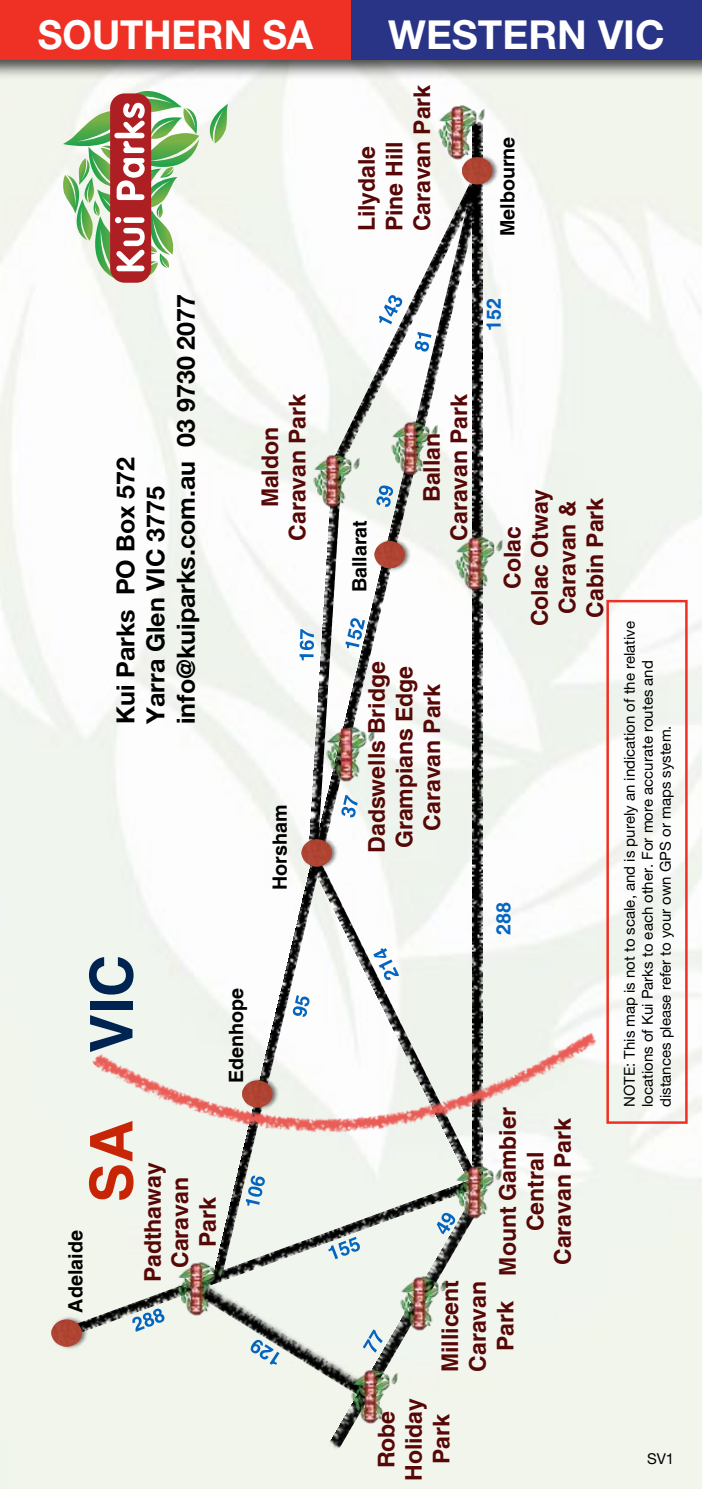
<style>
.page{position:relative;width:702px;height:1489px;background:#fff}
.page>*{position:absolute;margin:0;border:0;box-sizing:border-box;transform-origin:0 0}
.t1{font:700 59px "Helvetica";color:#002452}
.t2{font:700 59px "Helvetica";color:#c82506}
.t3{font:700 40px "Helvetica Neue";color:#fff;scale:.95 1}
.t4{font:700 40px "Helvetica Neue";color:#fff}
.t5{font:700 25px/30px "Helvetica Neue";color:#000}
.t6{font:700 23px/27.5px "Helvetica";color:#560706;text-align:center}
.t7{font:700 19.75px "Helvetica";color:#000}
.t8{font:700 19.75px "Helvetica";letter-spacing:.005em;color:#0365c0}
.t9{font:15px/18px "Helvetica Neue";color:#000}
</style>
<div class="page">
<img style="left:0;top:80px;width:702px;height:1408px">
<img style="left:62px;top:1176px;width:122px;height:162px">
<div style="left:325px;top:1306px;width:157px;height:148px;background:#f2f5ec"></div>
<img style="left:210px;top:158px;width:278px;height:631px">
<img style="left:472px;top:190px;width:10px;height:599px">
<img style="left:453px;top:534px;width:50px;height:57px">
<svg style="left:414px;top:332px;width:17px;height:20px"></svg>
<img style="left:397px;top:1306px;width:51px;height:25px">
<img style="left:388px;top:420px;width:50px;height:57px">
<img style="left:435px;top:103px;width:50px;height:57px">
<svg style="left:376px;top:485px;width:17px;height:22px"></svg>
<img style="left:460px;top:153px;width:40px;height:37px">
<div style="left:462px;top:157px;width:30px;height:27px;background:#af4432;border-radius:50%"></div>
<svg style="left:299px;top:629px;width:15px;height:31px"></svg>
<img style="left:373px;top:536px;width:40px;height:37px">
<div style="left:374px;top:541px;width:31px;height:27px;background:#af4432;border-radius:50%"></div>
<img style="left:310px;top:452px;width:51px;height:57px">
<img style="left:323px;top:724px;width:52px;height:59px">
<svg style="left:379px;top:295px;width:23px;height:29px"></svg>
<svg style="left:345px;top:618px;width:20px;height:30px"></svg>
<img style="left:50px;top:1314px;width:40px;height:37px">
<div style="left:51px;top:1319px;width:31px;height:27px;background:#af4432;border-radius:50%"></div>
<svg style="left:132px;top:1308px;width:33px;height:23px"></svg>
<img style="left:184px;top:1306px;width:204px;height:104px">
<img style="left:186px;top:1306px;width:195px;height:99px">
<img style="left:348px;top:1367px;width:51px;height:57px">
<img style="left:174px;top:1306px;width:50px;height:10px">
<svg style="left:250px;top:1339px;width:29px;height:25px"></svg>
<svg style="left:363px;top:1329px;width:19px;height:23px"></svg>
<img style="left:88px;top:789px;width:517px;height:517px">
<div style="left:0;top:0;width:702px;height:80px;background:#000;opacity:.75"></div>
<div style="left:0;top:0;width:351px;height:60px;background:#ee3124"></div>
<div style="left:351px;top:0;width:351px;height:60px;background:#2a3486"></div>
<svg style="left:210px;top:104px;width:18px;height:39px"></svg>
<svg style="left:63px;top:90px;width:137px;height:191px"></svg>
<div style="left:606px;top:600px;width:81px;height:523px;border:2px solid #ee3124"></div>
<h2 class="t3" style="left:38px;top:10px;width:291px">SOUTHERN SA</h2>
<h2 class="t4" style="left:388px;top:10px;width:278px">WESTERN VIC</h2>
<p class="t5" style="left:110px;top:724px;width:431px;rotate:-90deg">Kui Parks PO Box 572<br>Yarra Glen VIC 3775 info@kuiparks.com.au 03 9730 2077</p>
<p class="t6" style="left:257px;top:540px;width:148px;rotate:-90deg">Maldon<br>Caravan Park</p>
<p class="t7" style="left:268px;top:889px;width:87px;rotate:-90deg">Horsham</p>
<h1 class="t1" style="left:75px;top:1052px;width:100px;rotate:-90deg">VIC</h1>
<p class="t7" style="left:224px;top:1083px;width:96px;rotate:-90deg">Edenhope</p>
<h1 class="t2" style="left:75px;top:1201px;width:83px;rotate:-90deg">SA</h1>
<p class="t7" style="left:64px;top:1312px;width:84px;rotate:-90deg">Adelaide</p>
<p class="t6" style="left:140px;top:1282px;width:121px;rotate:-90deg">Padthaway<br>Caravan<br>Park</p>
<p class="t6" style="left:354px;top:231px;width:148px;text-align:left;rotate:-90deg">Lilydale<br>Pine Hill<br>Caravan Park</p>
<p class="t7" style="left:495px;top:236px;width:101px;rotate:-90deg">Melbourne</p>
<p class="t8" style="left:481px;top:331px;width:34px;rotate:-90deg">152</p>
<p class="t7" style="left:347px;top:592px;width:74px;rotate:-90deg">Ballarat</p>
<p class="t6" style="left:419px;top:540px;width:148px;rotate:-90deg">Ballan<br>Caravan Park</p>
<p class="t6" style="left:364px;top:852px;width:192px;rotate:-90deg">Dadswells Bridge<br>Grampians Edge<br>Caravan Park</p>
<p class="t6" style="left:499px;top:626px;width:139px;rotate:-90deg">Colac<br>Colac Otway<br>Caravan &amp;<br>Cabin Park</p>
<p class="t8" style="left:491px;top:934px;width:34px;rotate:-90deg">288</p>
<p class="t6" style="left:495px;top:1275px;width:170px;rotate:-90deg">Mount Gambier<br>Central<br>Caravan Park</p>
<p class="t6" style="left:437px;top:1372px;width:93px;rotate:-90deg">Millicent<br>Caravan<br>Park</p>
<p class="t6" style="left:373px;top:1480px;width:84px;rotate:-90deg">Robe<br>Holiday<br>Park</p>
<p class="t9" style="left:620px;top:1107px;width:487px;rotate:-90deg">NOTE: This map is not to scale, and is purely an indication of the relative locations of Kui Parks to each other. For more accurate routes and distances please refer to your own GPS or maps system.</p>
<p class="t9" style="left:647px;top:1448px;width:29px">SV1</p>
</div>
